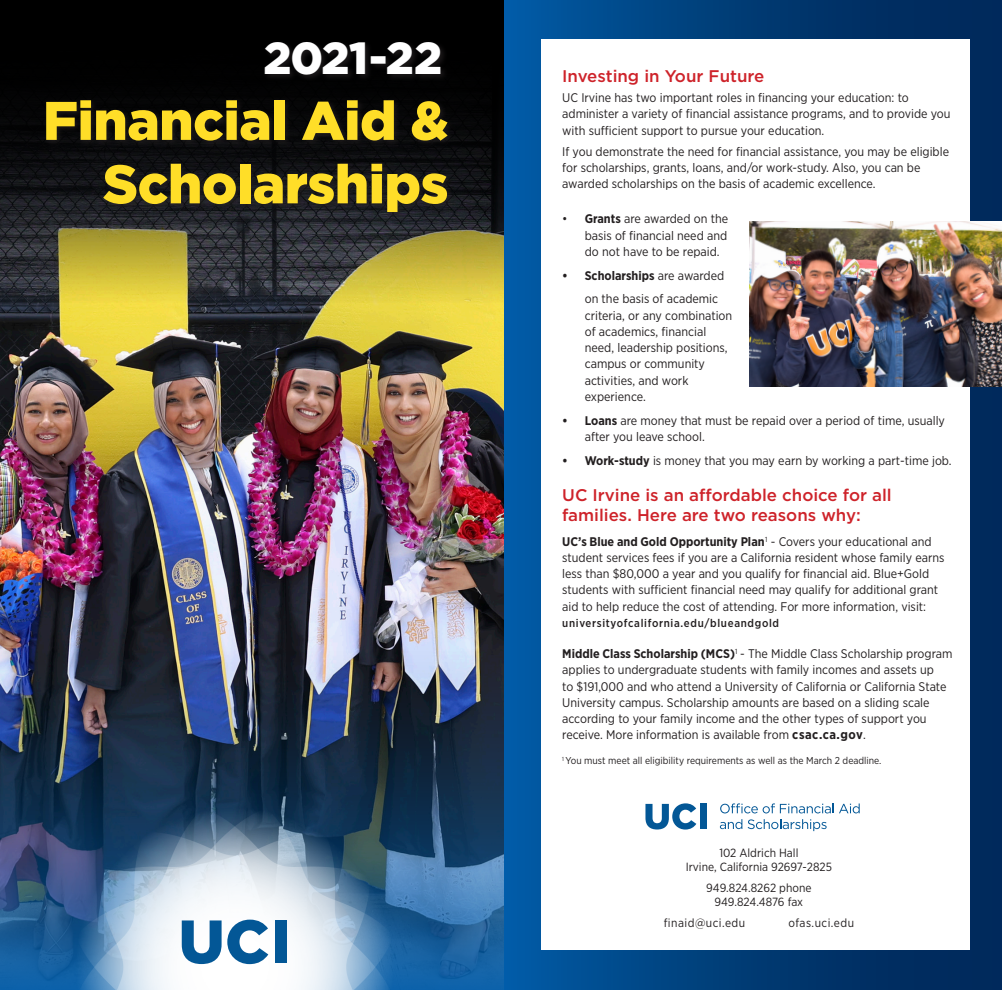
<style>
.page{position:relative;width:1002px;height:990px;background:#fff}
.page>*{position:absolute;margin:0;border:0;box-sizing:border-box;transform-origin:0 0}
.t1{font:900 54.25px/63.5px "Gotham";letter-spacing:-.01em;color:#ffde28;text-align:right}
.InsertBodyIndent{font:900 44.88px "Gotham";letter-spacing:-.015em;color:#fff}
.t2{font:500 16.88px/20px "Gotham";color:#ce232a}
.t3{font:12.5px/16.2px "Gotham Narrow";color:#231f20}
.t4{font:11.88px "Gotham Narrow";color:#231f20}
.t5{font:11.88px "Gotham Narrow";letter-spacing:.04em;color:#231f20}
.t6{font:500 11.25px "Gotham Narrow";letter-spacing:.06em;color:#231f20}
.t7{font:10px "Gotham Narrow";color:#231f20}
.s1{font-weight:700}
.s2{font-weight:700;font-size:12.75px}
</style>
<div class="page">
<img style="left:0;top:302px;width:504px;height:349px">
<svg style="left:0;top:293px;width:504px;height:9px;background:#988e3b"></svg>
<svg style="left:0;top:0;width:504px;height:293px;background:#302d19"></svg>
<div style="left:44px;top:98px;width:410px;height:122px;background:#231f20;opacity:.75"></div>
<div style="left:262px;top:40px;width:186px;height:42px;background:#231f20;opacity:.75"></div>
<img style="left:0;top:651px;width:504px;height:339px">
<img style="left:70px;top:798px;width:328px;height:192px">
<svg style="left:182px;top:920px;width:39px;height:44px"></svg>
<svg style="left:227px;top:920px;width:41px;height:44px"></svg>
<div style="left:275px;top:920px;width:12px;height:43px;background:#035796"></div>
<div style="left:504px;top:0;width:497px;height:990px;background:linear-gradient(to right,#0158a0,#002350)"></div>
<div style="left:541px;top:40px;width:428px;height:910px;background:#fff"></div>
<img style="left:749px;top:222px;width:252px;height:164px">
<svg style="left:645px;top:803px;width:51px;height:27px"></svg>
<div style="left:700px;top:804px;width:7px;height:25px;background:#035796"></div>
<svg style="left:720px;top:803px;width:139px;height:10px"></svg>
<svg style="left:719px;top:819px;width:107px;height:12px"></svg>
<p class="InsertBodyIndent" style="left:263px;top:27px;width:180px">2021-22</p>
<p class="t1" style="left:43px;top:88px;width:407px">Financial Aid &amp;<br>Scholarships</p>
<p class="t2" style="left:562px;top:66px;width:204px">Investing in Your Future</p>
<p class="t3" style="left:562px;top:89px;width:390px">UC Irvine has two important roles in financing your education: to administer a variety of financial assistance programs, and to provide you with sufficient support to pursue your education.</p>
<p class="t3" style="left:562px;top:143px;width:388px">If you demonstrate the need for financial assistance, you may be eligible for scholarships, grants, loans, and/or work-study. Also, you can be awarded scholarships on the basis of academic excellence.</p>
<p class="t3" style="left:584px;top:211px;width:145px;text-align:justify;text-indent:-22px">• <span class="s1">Grants</span> are awarded on the basis of financial need and do not have to be repaid.</p>
<p class="t3" style="left:584px;top:263px;width:141px;line-height:23.8px;text-indent:-22px"><span class="s1">• Scholarships</span> are awarded on the basis of academic</p>
<p class="t3" style="left:584px;top:307px;width:149px">criteria, or any combination of academics, financial need, leadership positions, campus or community activities, and work experience.</p>
<p class="t3" style="left:584px;top:412px;width:361px;text-indent:-22px"><span class="s1">• Loans</span> are money that must be repaid over a period of time, usually after you leave school.</p>
<p class="t3" style="left:562px;top:452px;width:391px"><span class="s1">• Work-study</span> is money that you may earn by working a part-time job.</p>
<p class="t2" style="left:562px;top:485px;width:331px">UC Irvine is an affordable choice for all families. Here are two reasons why:</p>
<p class="t3" style="left:562px;top:533px;width:384px"><span class="s1">UC’s Blue and Gold Opportunity Plan</span><sup>1</sup> - Covers your educational and student services fees if you are a California resident whose family earns less than $80,000 a year and you qualify for financial aid. Blue+Gold students with sufficient financial need may qualify for additional grant aid to help reduce the cost of attending. For more information, visit:</p>
<p class="t6" style="left:562px;top:616px;width:218px">universityofcalifornia.edu/blueandgold</p>
<p class="t3" style="left:562px;top:645px;width:391px"><span class="s1">Middle Class Scholarship (MCS)</span><sup>1</sup> - The Middle Class Scholarship program applies to undergraduate students with family incomes and assets up<br>to $191,000 and who attend a University of California or California State University campus. Scholarship amounts are based on a sliding scale according to your family income and the other types of support you receive. More information is available from <span class="s2">csac.ca.gov</span>.</p>
<p class="t7" style="left:562px;top:755px;width:320px"><sup>1</sup> You must meet all eligibility requirements as well as the March 2 deadline.</p>
<p class="t4" style="left:719px;top:845px;width:81px">102 Aldrich Hall</p>
<p class="t4" style="left:685px;top:859px;width:148px">Irvine, California 92697-2825</p>
<p class="t4" style="left:706px;top:880px;width:107px">949.824.8262 phone</p>
<p class="t4" style="left:714px;top:894px;width:90px">949.824.4876 fax</p>
<p class="t5" style="left:663px;top:915px;width:83px">finaid@uci.edu</p>
<p class="t5" style="left:788px;top:915px;width:67px">ofas.uci.edu</p>
</div>
